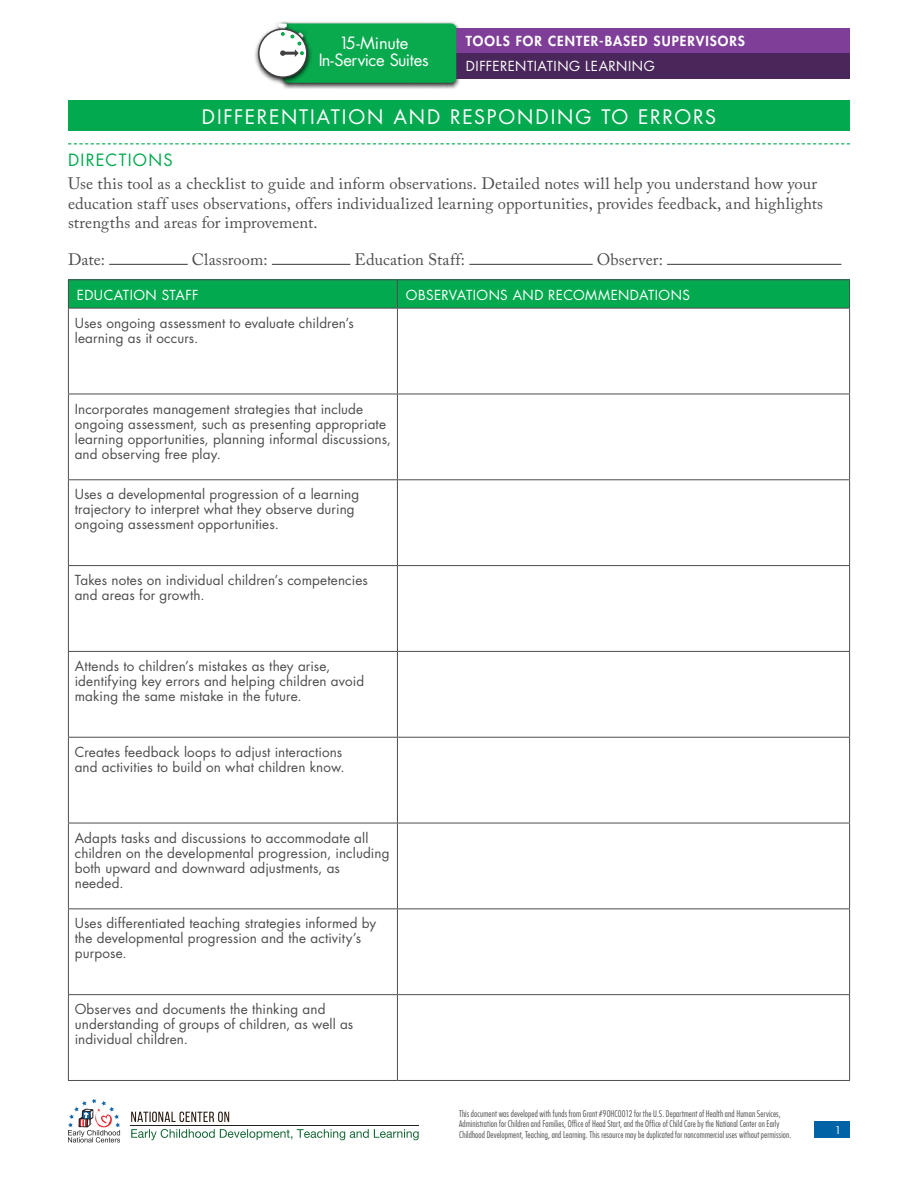
<style>
.page{position:relative;width:918px;height:1188px;background:#fff}
.page>*{position:absolute;margin:0;border:0;box-sizing:border-box;transform-origin:0 0}
.t1{font:19.5px "Futura Std";letter-spacing:.095em;color:#fff}
.t2{font:16.5px/19.5px "Adobe Caslon Pro";letter-spacing:.005em;color:#4d4d4f}
.t3{font:16.5px/16.5px "Futura Std";letter-spacing:-.02em;color:#fff;text-align:center}
.t4{font:16.5px "Futura Std";letter-spacing:.08em;color:#02a94f}
.t5{font:13.5px/15px "Futura Std";letter-spacing:.01em;color:#4d4d4f}
.t6{font:800 13.5px/25px "Futura Std";letter-spacing:.08em;color:#fff}
.t7{font:13.5px "Futura Std";letter-spacing:.03em;color:#fff}
.t8{font:10.5px "Futura Std";color:#fff}
.t9{font:300 condensed 9px/10.5px "Futura Std";letter-spacing:.015em;color:#4d4d4f}
.s1{font-weight:400}
</style>
<div class="page">
<div style="left:814px;top:1122px;width:36px;height:16px;background:#0063a6"></div>
<svg style="left:131px;top:1129px;width:288px;height:11px"></svg>
<svg style="left:131px;top:1112px;width:98px;height:10px"></svg>
<svg style="left:68px;top:1099px;width:52px;height:44px"></svg>
<hr style="left:667px;top:264px;width:174px;height:1px;background:#4d4d4f">
<hr style="left:469px;top:264px;width:124px;height:1px;background:#4d4d4f">
<hr style="left:272px;top:264px;width:78px;height:1px;background:#4d4d4f">
<hr style="left:109px;top:264px;width:79px;height:1px;background:#4d4d4f">
<svg style="left:68px;top:143px;width:782px;height:1px"></svg>
<div style="left:68px;top:280px;width:329px;height:28px;background:#02a94f"></div>
<div style="left:397px;top:280px;width:453px;height:28px;background:#02a94f"></div>
<img style="left:283px;top:22px;width:180px;height:67px">
<div style="left:449px;top:28px;width:401px;height:25px;background:#7f3f98"></div>
<div style="left:449px;top:53px;width:401px;height:25px;background:#4a275b"></div>
<img style="left:277px;top:21px;width:16px;height:3px">
<img style="left:255px;top:24px;width:59px;height:63px">
<div style="left:259px;top:29px;width:48px;height:48px;background:#fff;border-radius:50%"></div>
<div style="left:258px;top:28px;width:50px;height:50px;border:2px solid #414042;border-radius:50%"></div>
<svg style="left:279px;top:23px;width:177px;height:60px;background:#22ad5d"></svg>
<div style="left:68px;top:100px;width:782px;height:31px;background:#02a94f"></div>
<svg style="left:397px;top:280px;width:1px;height:28px"></svg>
<hr style="left:397px;top:309px;width:1px;height:85px;background:#4d4d4f">
<hr style="left:68px;top:394px;width:329px;height:1px;background:#4d4d4f">
<hr style="left:397px;top:394px;width:453px;height:1px;background:#4d4d4f">
<hr style="left:397px;top:394px;width:1px;height:85px;background:#4d4d4f">
<hr style="left:68px;top:479px;width:329px;height:1px;background:#4d4d4f">
<hr style="left:397px;top:479px;width:453px;height:1px;background:#4d4d4f">
<hr style="left:397px;top:480px;width:1px;height:85px;background:#4d4d4f">
<hr style="left:68px;top:565px;width:329px;height:1px;background:#4d4d4f">
<hr style="left:397px;top:565px;width:453px;height:1px;background:#4d4d4f">
<hr style="left:397px;top:566px;width:1px;height:85px;background:#4d4d4f">
<hr style="left:68px;top:651px;width:329px;height:1px;background:#4d4d4f">
<hr style="left:397px;top:651px;width:453px;height:1px;background:#4d4d4f">
<hr style="left:397px;top:652px;width:1px;height:85px;background:#4d4d4f">
<hr style="left:68px;top:737px;width:329px;height:1px;background:#4d4d4f">
<hr style="left:397px;top:737px;width:453px;height:1px;background:#4d4d4f">
<hr style="left:397px;top:738px;width:1px;height:85px;background:#4d4d4f">
<hr style="left:68px;top:823px;width:329px;height:1px;background:#4d4d4f">
<hr style="left:397px;top:823px;width:453px;height:1px;background:#4d4d4f">
<hr style="left:397px;top:823px;width:1px;height:85px;background:#4d4d4f">
<hr style="left:68px;top:908px;width:329px;height:1px;background:#4d4d4f">
<hr style="left:397px;top:908px;width:453px;height:1px;background:#4d4d4f">
<hr style="left:397px;top:909px;width:1px;height:85px;background:#4d4d4f">
<hr style="left:68px;top:994px;width:329px;height:1px;background:#4d4d4f">
<hr style="left:397px;top:994px;width:453px;height:1px;background:#4d4d4f">
<hr style="left:397px;top:995px;width:1px;height:85px;background:#4d4d4f">
<hr style="left:68px;top:279px;width:329px;height:1px;background:#4d4d4f">
<svg style="left:68px;top:280px;width:1px;height:28px"></svg>
<hr style="left:397px;top:279px;width:453px;height:1px;background:#4d4d4f">
<svg style="left:849px;top:280px;width:1px;height:28px"></svg>
<hr style="left:68px;top:308px;width:329px;height:1px;background:#4d4d4f">
<hr style="left:397px;top:308px;width:453px;height:1px;background:#4d4d4f">
<hr style="left:68px;top:309px;width:1px;height:85px;background:#4d4d4f">
<hr style="left:849px;top:309px;width:1px;height:85px;background:#4d4d4f">
<hr style="left:68px;top:394px;width:1px;height:85px;background:#4d4d4f">
<hr style="left:849px;top:394px;width:1px;height:85px;background:#4d4d4f">
<hr style="left:68px;top:480px;width:1px;height:85px;background:#4d4d4f">
<hr style="left:849px;top:480px;width:1px;height:85px;background:#4d4d4f">
<hr style="left:68px;top:566px;width:1px;height:85px;background:#4d4d4f">
<hr style="left:849px;top:566px;width:1px;height:85px;background:#4d4d4f">
<hr style="left:68px;top:652px;width:1px;height:85px;background:#4d4d4f">
<hr style="left:849px;top:652px;width:1px;height:85px;background:#4d4d4f">
<hr style="left:68px;top:738px;width:1px;height:85px;background:#4d4d4f">
<hr style="left:849px;top:738px;width:1px;height:85px;background:#4d4d4f">
<hr style="left:68px;top:823px;width:1px;height:85px;background:#4d4d4f">
<hr style="left:849px;top:823px;width:1px;height:85px;background:#4d4d4f">
<hr style="left:68px;top:909px;width:1px;height:85px;background:#4d4d4f">
<hr style="left:849px;top:909px;width:1px;height:85px;background:#4d4d4f">
<hr style="left:68px;top:995px;width:1px;height:85px;background:#4d4d4f">
<hr style="left:849px;top:995px;width:1px;height:85px;background:#4d4d4f">
<hr style="left:68px;top:1080px;width:329px;height:1px;background:#4d4d4f">
<hr style="left:397px;top:1080px;width:453px;height:1px;background:#4d4d4f">
<p class="t3" style="left:319px;top:35px;width:111px">15-Minute<br>In-Service Suites</p>
<p class="t6" style="left:466px;top:28px;width:281px">TOOLS FOR CENTER-BASED SUPERVISORS<br><span class="s1">DIFFERENTIATING LEARNING</span></p>
<h1 class="t1" style="left:202px;top:104px;width:516px">DIFFERENTIATION AND RESPONDING TO ERRORS</h1>
<h2 class="t4" style="left:68px;top:149px;width:106px">DIRECTIONS</h2>
<p class="t2" style="left:68px;top:174px;width:756px">Use this tool as a checklist to guide and inform observations. Detailed notes will help you understand how your education staff uses observations, offers individualized learning opportunities, provides feedback, and highlights strengths and areas for improvement.</p>
<p class="t2" style="left:68px;top:250px;width:38px">Date:</p>
<p class="t2" style="left:192px;top:249px;width:77px">Classroom:</p>
<p class="t2" style="left:355px;top:249px;width:112px">Education Staff:</p>
<p class="t2" style="left:597px;top:249px;width:68px">Observer:</p>
<p class="t7" style="left:77px;top:286px;width:123px">EDUCATION STAFF</p>
<p class="t7" style="left:406px;top:286px;width:286px">OBSERVATIONS AND RECOMMENDATIONS</p>
<p class="t5" style="left:75px;top:315px;width:281px">Uses ongoing assessment to evaluate children’s learning as it occurs.</p>
<p class="t5" style="left:75px;top:401px;width:318px">Incorporates management strategies that include ongoing assessment, such as presenting appropriate learning opportunities, planning informal discussions, and observing free play.</p>
<p class="t5" style="left:75px;top:487px;width:286px">Uses a developmental progression of a learning trajectory to interpret what they observe during ongoing assessment opportunities.</p>
<p class="t5" style="left:75px;top:573px;width:295px">Takes notes on individual children’s competencies and areas for growth.</p>
<p class="t5" style="left:75px;top:659px;width:291px">Attends to children’s mistakes as they arise, identifying key errors and helping children avoid making the same mistake in the future.</p>
<p class="t5" style="left:75px;top:745px;width:271px">Creates feedback loops to adjust interactions and activities to build on what children know.</p>
<p class="t5" style="left:75px;top:830px;width:316px">Adapts tasks and discussions to accommodate all children on the developmental progression, including both upward and downward adjustments, as needed.</p>
<p class="t5" style="left:75px;top:916px;width:303px">Uses differentiated teaching strategies informed by the developmental progression and the activity’s purpose.</p>
<p class="t5" style="left:75px;top:1002px;width:280px">Observes and documents the thinking and understanding of groups of children, as well as individual children.</p>
<p class="t9" style="left:459px;top:1108px;width:334px">This document was developed with funds from Grant #90HC0012 for the U.S. Department of Health and Human Services,<br>Administration for Children and Families, Office of Head Start, and the Office of Child Care by the National Center on Early<br>Childhood Development, Teaching, and Learning. This resource may be duplicated for noncommercial uses without permission.</p>
<p class="t8" style="left:835px;top:1124px;width:8px">1</p>
</div>
